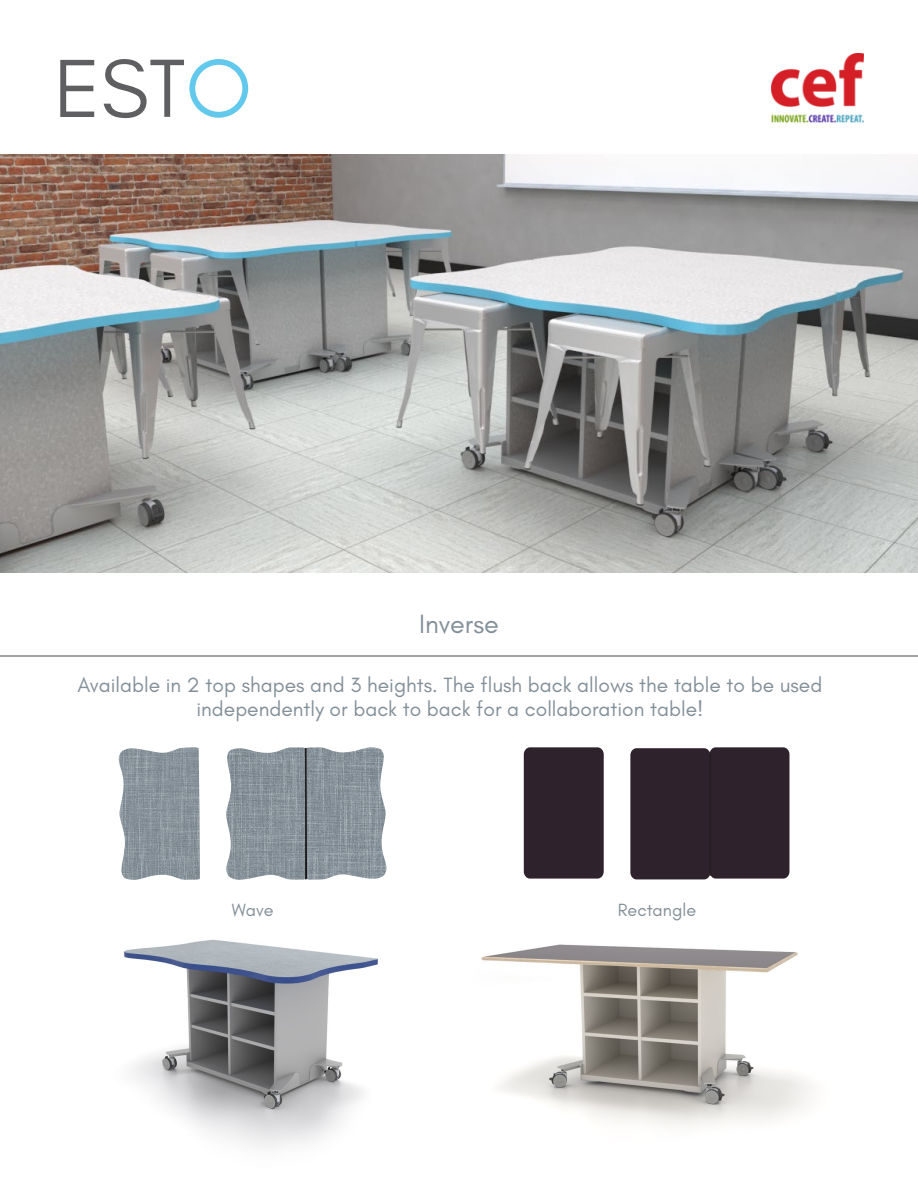
<style>
.page{position:relative;width:918px;height:1188px;background:#fff}
.page>*{position:absolute;margin:0;border:0;box-sizing:border-box;transform-origin:0 0}
.t1{font:84px "Glacial Indifference";color:#5f5f62}
.t2{font:27px "Glacial Indifference";color:#839099}
.t3{font:21px "Glacial Indifference";color:#839099}
.t4{font:18px "Glacial Indifference";color:#839099}
.s1{color:#62c9ed}
</style>
<div class="page">
<img style="left:772px;top:54px;width:92px;height:69px">
<img style="left:0;top:154px;width:918px;height:418px">
<hr style="left:0;top:655px;width:918px;height:2px;background:#5f5f62">
<img style="left:123px;top:939px;width:255px;height:209px">
<img style="left:118px;top:747px;width:82px;height:133px">
<img style="left:226px;top:747px;width:161px;height:133px">
<img style="left:481px;top:944px;width:331px;height:182px">
<hr style="left:305px;top:748px;width:2px;height:131px;background:#231f20">
<div style="left:523px;top:747px;width:81px;height:132px;background:#2e222c"></div>
<div style="left:630px;top:747px;width:160px;height:133px;background:#2e222c"></div>
<hr style="left:710px;top:752px;width:1px;height:124px;background:#231f20">
<p class="t1" style="left:54px;top:42px;width:199px">EST<span class="s1">O</span></p>
<p class="t2" style="left:419px;top:609px;width:81px">Inverse</p>
<p class="t3" style="left:77px;top:673px;width:746px">Available in 2 top shapes and 3 heights. The flush back allows the table to be used</p>
<p class="t3" style="left:196px;top:697px;width:509px">independently or back to back for a collaboration table!</p>
<p class="t4" style="left:232px;top:900px;width:43px">Wave</p>
<p class="t4" style="left:618px;top:900px;width:80px">Rectangle</p>
</div>
